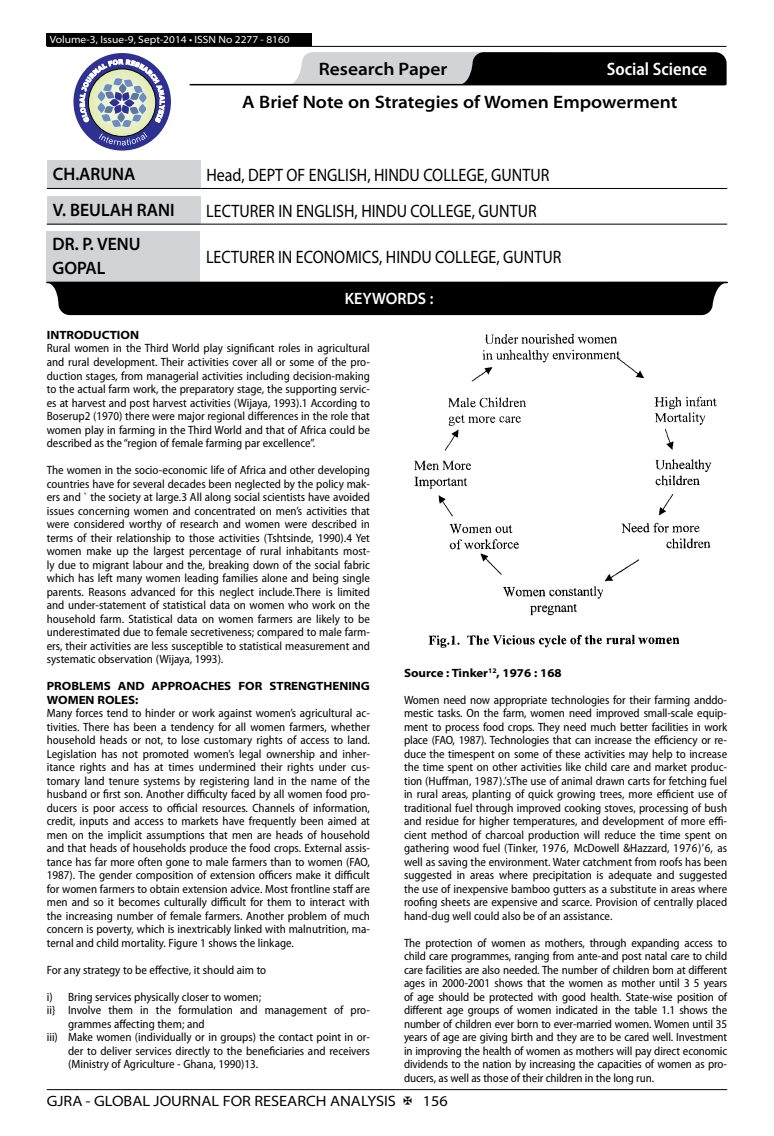
<style>
.page{position:relative;width:774px;height:1136px;background:#fff}
.page>*{position:absolute;margin:0;border:0;box-sizing:border-box;transform-origin:0 0}
.t1{font:18px "Myriad Pro";color:#000;scale:.89 1}
.t2{font:600 semi-expanded 18px "Myriad Pro";color:#000}
.t3{font:600 semi-expanded 18px/23.4px "Myriad Pro";color:#000;scale:.9 1}
.t4{font:600 semi-condensed 18px "Myriad Pro";color:#fff}
.t5{font:600 semi-expanded 16.5px "Myriad Pro";color:#fff;scale:.9 1}
.t6{font:semi-expanded 15px "Myriad Pro";color:#000}
.t7{font:semi-condensed 12px/13.5px "Myriad Pro";color:#000;text-align:justify}
.t8{font:700 semi-expanded 12px/13.5px "Myriad Pro";color:#000}
.t9{font:semi-expanded 10.5px "Myriad Pro";color:#fff}
</style>
<div class="page">
<hr style="left:47px;top:1089px;width:680px;height:1px;background:#000">
<div style="left:47px;top:33px;width:265px;height:13px;background:#000"></div>
<hr style="left:47px;top:46px;width:679px;height:1px;background:#000">
<svg style="left:288px;top:52px;width:439px;height:33px;background:#5a5a5b"></svg>
<hr style="left:190px;top:84px;width:535px;height:1px;background:#000">
<div style="left:73px;top:53px;width:98px;height:97px;background:#2e3092;border-radius:50%"></div>
<svg style="left:80px;top:59px;width:85px;height:86px"></svg>
<div style="left:47px;top:160px;width:153px;height:28px;background:#d1d3d4"></div>
<hr style="left:47px;top:188px;width:153px;height:1px;background:#000">
<hr style="left:200px;top:188px;width:527px;height:1px;background:#000">
<div style="left:47px;top:196px;width:153px;height:28px;background:#d1d3d4"></div>
<hr style="left:47px;top:224px;width:153px;height:1px;background:#000">
<hr style="left:200px;top:224px;width:527px;height:1px;background:#000">
<div style="left:47px;top:231px;width:153px;height:51px;background:#d1d3d4"></div>
<div style="left:46px;top:282px;width:681px;height:33px;background:#000"></div>
<div style="left:87px;top:292px;width:604px;height:12px;background:#000"></div>
<img style="left:414px;top:333px;width:303px;height:315px">
<p class="t9" style="left:50px;top:34px;width:241px">Volume-3, Issue-9, Sept-2014 • ISSN No 2277 - 8160</p>
<h1 class="t2" style="left:319px;top:59px;width:130px">Research Paper</h1>
<h1 class="t4" style="left:607px;top:59px;width:102px">Social Science</h1>
<h1 class="t2" style="left:242px;top:92px;width:437px">A Brief Note on Strategies of Women Empowerment</h1>
<h1 class="t3" style="left:53px;top:162px;width:93px">CH.ARUNA</h1>
<h1 class="t1" style="left:206px;top:165px;width:387px">Head, DEPT OF ENGLISH, HINDU COLLEGE, GUNTUR</h1>
<h1 class="t3" style="left:53px;top:198px;width:137px">V. BEULAH RANI</h1>
<h1 class="t1" style="left:206px;top:201px;width:373px">LECTURER IN ENGLISH, HINDU COLLEGE, GUNTUR</h1>
<h1 class="t3" style="left:53px;top:233px;width:99px">DR. P. VENU<br>GOPAL</h1>
<h1 class="t1" style="left:206px;top:247px;width:401px">LECTURER IN ECONOMICS, HINDU COLLEGE, GUNTUR</h1>
<h2 class="t5" style="left:345px;top:289px;width:100px">KEYWORDS :</h2>
<p class="t8" style="left:47px;top:328px;width:94px">INTRODUCTION</p>
<p class="t7" style="left:47px;top:342px;width:325px">Rural women in the Third World play significant roles in agricultural and rural development. Their activities cover all or some of the pro&shy;duction stages, from managerial activities including decision-making to the actual farm work, the preparatory stage, the supporting servic&shy;es at harvest and post harvest activities (Wijaya, 1993).1 According to Boserup2 (1970) there were major regional differences in the role that women play in farming in the Third World and that of Africa could be described as the “region of female farming par excellence”.</p>
<p class="t7" style="left:47px;top:463px;width:325px">The women in the socio-economic life of Africa and other developing countries have for several decades been neglected by the policy mak&shy;ers and ` the society at large.3 All along social scientists have avoided issues concerning women and concentrated on men’s activities that were considered worthy of research and women were described in terms of their relationship to those activities (Tshtsinde, 1990).4 Yet women make up the largest percentage of rural inhabitants most&shy;ly due to migrant labour and the, breaking down of the social fabric which has left many women leading families alone and being single parents. Reasons advanced for this neglect include.There is limited and under-statement of statistical data on women who work on the household farm. Statistical data on women farmers are likely to be underestimated due to female secretiveness; compared to male farm&shy;ers, their activities are less susceptible to statistical measurement and systematic observation (Wijaya, 1993).</p>
<p class="t8" style="left:47px;top:679px;width:325px">PROBLEMS AND APPROACHES FOR STRENGTHENING<br>WOMEN ROLES:</p>
<p class="t7" style="left:47px;top:706px;width:325px">Many forces tend to hinder or work against women’s agricultural ac&shy;tivities. There has been a tendency for all women farmers, whether household heads or not, to lose customary rights of access to land.<br>Legislation has not promoted women’s legal ownership and inher&shy;itance rights and has at times undermined their rights under cus&shy;tomary land tenure systems by registering land in the name of the husband or first son. Another difficulty faced by all women food pro&shy;ducers is poor access to official resources. Channels of information, credit, inputs and access to markets have frequently been aimed at men on the implicit assumptions that men are heads of household and that heads of households produce the food crops. External assis&shy;tance has far more often gone to male farmers than to women (FAO, 1987). The gender composition of extension officers make it difficult for women farmers to obtain extension advice. Most frontline staff are men and so it becomes culturally difficult for them to interact with the increasing number of female farmers. Another problem of much concern is poverty, which is inextricably linked with malnutrition, ma&shy;ternal and child mortality. Figure 1 shows the linkage.</p>
<p class="t7" style="left:47px;top:963px;width:221px">For any strategy to be effective, it should aim to</p>
<p class="t7" style="left:47px;top:990px;width:216px">i) Bring services physically closer to women;</p>
<p class="t7" style="left:47px;top:1003px;width:325px">ii} Involve them in the formulation and management of pro-</p>
<p class="t7" style="left:68px;top:1017px;width:138px">grammes affecting them; and</p>
<p class="t7" style="left:47px;top:1030px;width:325px">iii) Make women (individually or in groups) the contact point in or-</p>
<p class="t7" style="left:68px;top:1044px;width:303px">der to deliver services directly to the beneficiaries and receivers</p>
<p class="t7" style="left:68px;top:1057px;width:192px">(Ministry of Agriculture - Ghana, 1990)13.</p>
<p class="t8" style="left:404px;top:666px;width:159px">Source : Tinker<sup>12</sup>, 1976 : 168</p>
<p class="t7" style="left:404px;top:693px;width:325px">Women need now appropriate technologies for their farming anddo&shy;mestic tasks. On the farm, women need improved small-scale equip&shy;ment to process food crops. They need much better facilities in work place (FAO, 1987). Technologies that can increase the efficiency or re&shy;duce the timespent on some of these activities may help to increase the time spent on other activities like child care and market produc&shy;tion (Huffman, 1987).’sThe use of animal drawn carts for fetching fuel in rural areas, planting of quick growing trees, more efficient use of traditional fuel through improved cooking stoves, processing of bush and residue for higher temperatures, and development of more effi&shy;cient method of charcoal production will reduce the time spent on gathering wood fuel (Tinker, 1976, McDowell &amp;Hazzard, 1976)’6, as well as saving the environment. Water catchment from roofs has been suggested in areas where precipitation is adequate and suggested the use of inexpensive bamboo gutters as a substitute in areas where roofing sheets are expensive and scarce. Provision of centrally placed hand-dug well could also be of an assistance.</p>
<p class="t7" style="left:404px;top:936px;width:325px">The protection of women as mothers, through expanding access to child care programmes, ranging from ante-and post natal care to child care facilities are also needed. The number of children born at different ages in 2000-2001 shows that the women as mother until 3 5 years of age should be protected with good health. State-wise position of different age groups of women indicated in the table 1.1 shows the number of children ever born to ever-married women. Women until 35 years of age are giving birth and they are to be cared well. Investment in improving the health of women as mothers will pay direct economic dividends to the nation by increasing the capacities of women as pro&shy;ducers, as well as those of their children in the long run.</p>
<p class="t6" style="left:47px;top:1092px;width:351px">GJRA - GLOBAL JOURNAL FOR RESEARCH ANALYSIS</p>
<p class="t6" style="left:423px;top:1092px;width:27px">156</p>
</div>
